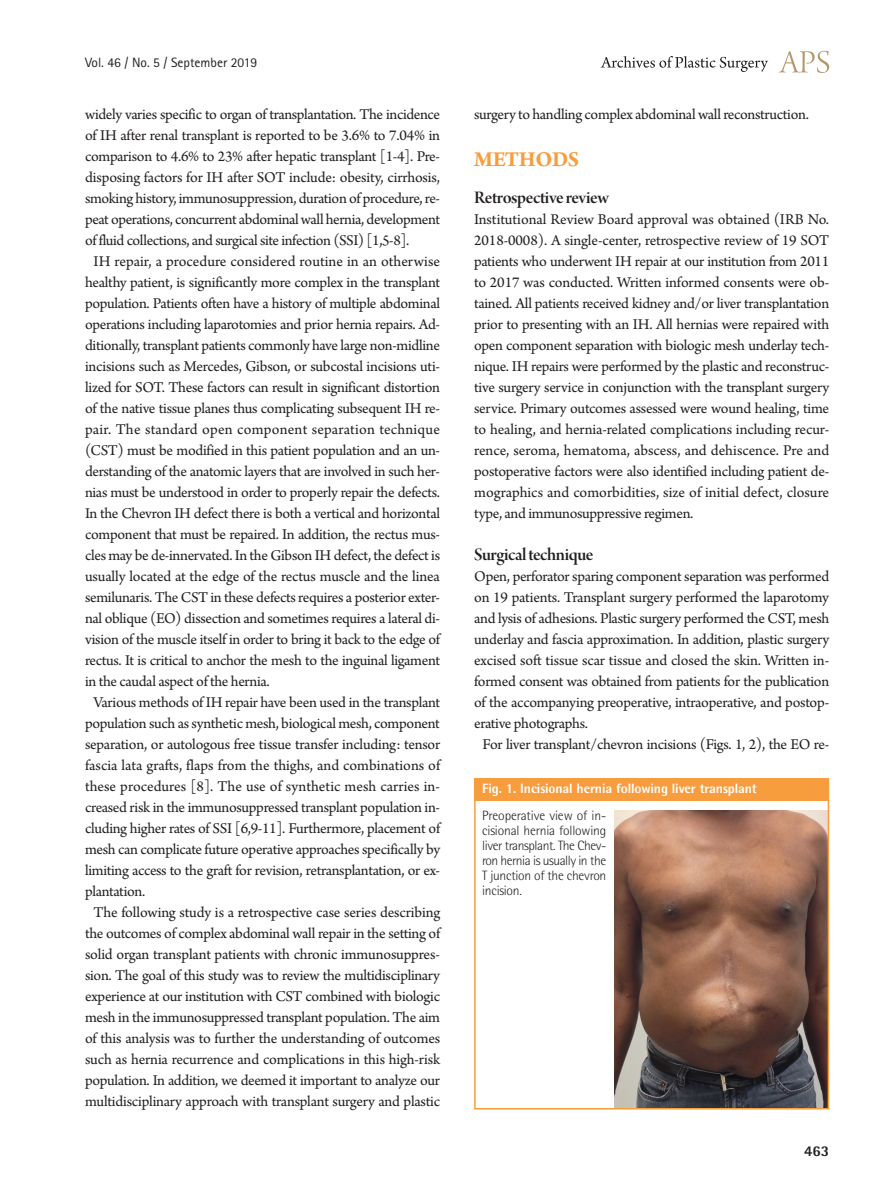
<style>
.page{position:relative;width:893px;height:1191px;background:#fff}
.page>*{position:absolute;margin:0;border:0;box-sizing:border-box;transform-origin:0 0}
.대제목{font:700 22.5px "Arno Pro";letter-spacing:-.02em;color:#f89d3d}
.중제목{font:18.75px "Arno Pro Smbd Display";letter-spacing:-.02em;color:#231f20}
.본문{font:15.75px/21px "Arno Pro";letter-spacing:-.02em;color:#231f20;text-align:justify}
.본문_0{font:15.75px/21px "Arno Pro";letter-spacing:-.025em;color:#231f20;text-align:justify}
.t1{font:800 15px "Rotis Semi Sans Std";color:#231f20}
.그림설명{font:300 13.5px/15px "Rotis Semi Sans Std";letter-spacing:-.02em;color:#231f20;text-align:justify}
.표그림제목{font:800 13.5px "Rotis Semi Sans Std";letter-spacing:-.01em;color:#fff}
.t2{font:13.5px "Rotis Sans Serif Std";color:#231f20}
</style>
<div class="page">
<svg style="left:779px;top:51px;width:50px;height:22px"></svg>
<svg style="left:601px;top:56px;width:167px;height:16px"></svg>
<img style="left:614px;top:810px;width:212px;height:296px">
<div style="left:474px;top:778px;width:354px;height:22px;background:#f89d3d"></div>
<div style="left:474px;top:778px;width:355px;height:331px;border:2px solid #f89d3d"></div>
<p class="t2" style="left:85px;top:54px;width:174px">Vol. 46 / No. 5 / September 2019</p>
<p class="본문_0" style="left:85px;top:105px;width:357px">widely varies specific to organ of transplantation. The incidence of IH after renal transplant is reported to be 3.6% to 7.04% in comparison to 4.6% to 23% after hepatic transplant [1-4]. Pre&shy;disposing factors for IH after SOT include: obesity, cirrhosis, smoking history, immunosuppression, duration of procedure, re&shy;peat operations, concurrent abdominal wall hernia, development of fluid collections, and surgical site infection (SSI) [1,5-8].</p>
<p class="본문" style="left:85px;top:252px;width:357px;text-indent:9px">IH repair, a procedure considered routine in an otherwise healthy patient, is significantly more complex in the transplant population. Patients often have a history of multiple abdominal operations including laparotomies and prior hernia repairs. Ad&shy;ditionally, transplant patients commonly have large non-midline incisions such as Mercedes, Gibson, or subcostal incisions uti&shy;lized for SOT. These factors can result in significant distortion of the native tissue planes thus complicating subsequent IH re&shy;pair. The standard open component separation technique (CST) must be modified in this patient population and an un&shy;derstanding of the anatomic layers that are involved in such her&shy;nias must be understood in order to properly repair the defects.<br>In the Chevron IH defect there is both a vertical and horizontal component that must be repaired. In addition, the rectus mus&shy;cles may be de-innervated. In the Gibson IH defect, the defect is usually located at the edge of the rectus muscle and the linea semilunaris. The CST in these defects requires a posterior exter&shy;nal oblique (EO) dissection and sometimes requires a lateral di&shy;vision of the muscle itself in order to bring it back to the edge of rectus. It is critical to anchor the mesh to the inguinal ligament in the caudal aspect of the hernia.</p>
<p class="본문" style="left:85px;top:693px;width:357px;text-indent:9px">Various methods of IH repair have been used in the transplant population such as synthetic mesh, biological mesh, component separation, or autologous free tissue transfer including: tensor fascia lata grafts, flaps from the thighs, and combinations of these procedures [8]. The use of synthetic mesh carries in&shy;creased risk in the immunosuppressed transplant population in&shy;cluding higher rates of SSI [6,9-11]. Furthermore, placement of mesh can complicate future operative approaches specifically by limiting access to the graft for revision, retransplantation, or ex&shy;plantation.</p>
<p class="본문" style="left:85px;top:903px;width:357px;text-align:center">The following study is a retrospective case series describing the outcomes of complex abdominal wall repair in the setting of solid organ transplant patients with chronic immunosuppres&shy;sion. The goal of this study was to review the multidisciplinary experience at our institution with CST combined with biologic mesh in the immunosuppressed transplant population. The aim of this analysis was to further the understanding of outcomes such as hernia recurrence and complications in this high-risk population. In addition, we deemed it important to analyze our multidisciplinary approach with transplant surgery and plastic</p>
<p class="본문" style="left:474px;top:105px;width:336px">surgery to handling complex abdominal wall reconstruction.</p>
<p class="대제목" style="left:474px;top:147px;width:107px">METHODS</p>
<p class="중제목" style="left:474px;top:187px;width:136px">Retrospective review</p>
<p class="본문_0" style="left:474px;top:210px;width:357px">Institutional Review Board approval was obtained (IRB No.<br>2018-0008). A single-center, retrospective review of 19 SOT patients who underwent IH repair at our institution from 2011 to 2017 was conducted. Written informed consents were ob&shy;tained. All patients received kidney and/or liver transplantation prior to presenting with an IH. All hernias were repaired with open component separation with biologic mesh underlay tech&shy;nique. IH repairs were performed by the plastic and reconstruc&shy;tive surgery service in conjunction with the transplant surgery service. Primary outcomes assessed were wound healing, time to healing, and hernia-related complications including recur&shy;rence, seroma, hematoma, abscess, and dehiscence. Pre and postoperative factors were also identified including patient de&shy;mographics and comorbidities, size of initial defect, closure type, and immunosuppressive regimen.</p>
<p class="중제목" style="left:474px;top:544px;width:121px">Surgical technique</p>
<p class="본문_0" style="left:474px;top:567px;width:357px">Open, perforator sparing component separation was performed on 19 patients. Transplant surgery performed the laparotomy and lysis of adhesions. Plastic surgery performed the CST, mesh underlay and fascia approximation. In addition, plastic surgery excised soft tissue scar tissue and closed the skin. Written in&shy;formed consent was obtained from patients for the publication of the accompanying preoperative, intraoperative, and postop&shy;erative photographs.</p>
<p class="본문" style="left:483px;top:735px;width:348px">For liver transplant/chevron incisions (Figs. 1, 2), the EO re-</p>
<p class="표그림제목" style="left:482px;top:780px;width:276px">Fig. 1. Incisional hernia following liver transplant</p>
<p class="그림설명" style="left:482px;top:808px;width:126px">Preoperative view of in&shy;cisional hernia following liver transplant. The Chev&shy;ron hernia is usually in the T junction of the chevron incision.</p>
<p class="t1" style="left:804px;top:1141px;width:27px">463</p>
</div>
